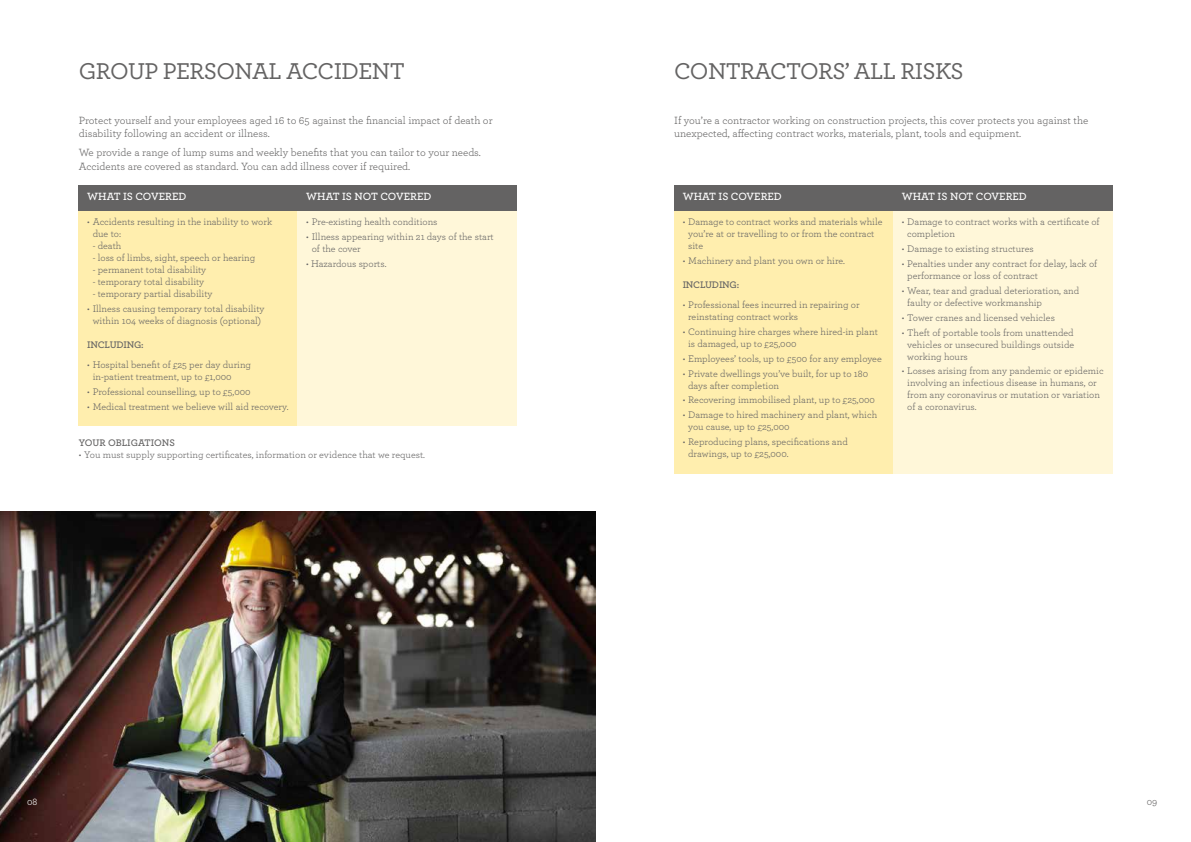
<style>
.page{position:relative;width:1191px;height:842px;background:#fff}
.page>*{position:absolute;margin:0;border:0;box-sizing:border-box;transform-origin:0 0}
.t1{font:500 24px "Archer";letter-spacing:-.025em;color:#646363}
.t2{font:11px/13.2px "Archer";color:#646363}
.t3{font:600 11px "Archer";color:#fff}
.t4{font:10px/12px "Archer";color:#646363}
.t5{font:600 10px "Archer";letter-spacing:-.02em;color:#646363}
.t6{font:600 10px "Archer";color:#646363}
.t7{font:10px "Archer";color:#fff}
</style>
<div class="page">
<img style="left:0;top:511px;width:595px;height:331px">
<div style="left:79px;top:210px;width:219px;height:216px;background:#ffeeae"></div>
<div style="left:674px;top:210px;width:219px;height:264px;background:#ffeeae"></div>
<div style="left:298px;top:210px;width:219px;height:216px;background:#fff7d9"></div>
<div style="left:893px;top:210px;width:219px;height:264px;background:#fff7d9"></div>
<div style="left:79px;top:185px;width:219px;height:25px;background:#646363"></div>
<div style="left:674px;top:185px;width:219px;height:25px;background:#646363"></div>
<div style="left:298px;top:185px;width:219px;height:25px;background:#646363"></div>
<div style="left:893px;top:185px;width:219px;height:25px;background:#646363"></div>
<h1 class="t1" style="left:79px;top:54px;width:328px">GROUP PERSONAL ACCIDENT</h1>
<h1 class="t1" style="left:674px;top:54px;width:291px">CONTRACTORS’ ALL RISKS</h1>
<p class="t2" style="left:79px;top:114px;width:415px">Protect yourself and your employees aged 16 to 65 against the financial impact of death or disability following an accident or illness.</p>
<p class="t2" style="left:79px;top:146px;width:404px">We provide a range of lump sums and weekly benefits that you can tailor to your needs.<br>Accidents are covered as standard. You can add illness cover if required.</p>
<p class="t2" style="left:674px;top:114px;width:415px">If you’re a contractor working on construction projects, this cover protects you against the unexpected, affecting contract works, materials, plant, tools and equipment.</p>
<p class="t3" style="left:87px;top:189px;width:101px">WHAT IS COVERED</p>
<p class="t3" style="left:306px;top:189px;width:127px">WHAT IS NOT COVERED</p>
<p class="t3" style="left:682px;top:189px;width:101px">WHAT IS COVERED</p>
<p class="t3" style="left:901px;top:189px;width:127px">WHAT IS NOT COVERED</p>
<p class="t4" style="left:93px;top:216px;width:181px;text-indent:-6px">• Accidents resulting in the inability to work due to:</p>
<p class="t4" style="left:93px;top:240px;width:30px">- death</p>
<p class="t4" style="left:93px;top:252px;width:164px">- loss of limbs, sight, speech or hearing</p>
<p class="t4" style="left:93px;top:264px;width:115px">- permanent total disability</p>
<p class="t4" style="left:93px;top:276px;width:113px">- temporary total disability</p>
<p class="t4" style="left:93px;top:288px;width:121px">- temporary partial disability</p>
<p class="t4" style="left:87px;top:302px;width:179px;text-align:center">• Illness causing temporary total disability within 104 weeks of diagnosis (optional)</p>
<p class="t5" style="left:87px;top:337px;width:58px">INCLUDING:</p>
<p class="t4" style="left:93px;top:358px;width:160px;text-indent:-6px">• Hospital benefit of £25 per day during in-patient treatment, up to £1,000</p>
<p class="t4" style="left:87px;top:385px;width:165px">• Professional counselling, up to £5,000</p>
<p class="t4" style="left:87px;top:400px;width:203px">• Medical treatment we believe will aid recovery.</p>
<p class="t4" style="left:306px;top:216px;width:133px">• Pre-existing health conditions</p>
<p class="t4" style="left:312px;top:230px;width:183px;text-indent:-6px">• Illness appearing within 21 days of the start of the cover</p>
<p class="t4" style="left:306px;top:257px;width:82px">• Hazardous sports.</p>
<p class="t6" style="left:79px;top:436px;width:98px">YOUR OBLIGATIONS</p>
<p class="t4" style="left:79px;top:449px;width:348px">• You must supply supporting certificates, information or evidence that we request.</p>
<p class="t4" style="left:688px;top:216px;width:196px;text-indent:-6px">• Damage to contract works and materials while you’re at or travelling to or from the contract site</p>
<p class="t4" style="left:682px;top:254px;width:164px">• Machinery and plant you own or hire.</p>
<p class="t5" style="left:682px;top:277px;width:58px">INCLUDING:</p>
<p class="t4" style="left:688px;top:298px;width:173px;text-indent:-6px">• Professional fees incurred in repairing or reinstating contract works</p>
<p class="t4" style="left:688px;top:325px;width:191px;text-indent:-6px">• Continuing hire charges where hired-in plant is damaged, up to £25,000</p>
<p class="t4" style="left:682px;top:352px;width:201px">• Employees’ tools, up to £500 for any employee</p>
<p class="t4" style="left:688px;top:367px;width:181px;text-indent:-6px">• Private dwellings you’ve built, for up to 180 days after completion</p>
<p class="t4" style="left:682px;top:394px;width:194px">• Recovering immobilised plant, up to £25,000</p>
<p class="t4" style="left:688px;top:408px;width:190px;text-indent:-6px">• Damage to hired machinery and plant, which you cause, up to £25,000</p>
<p class="t4" style="left:688px;top:435px;width:161px;text-indent:-6px">• Reproducing plans, specifications and drawings, up to £25,000.</p>
<p class="t4" style="left:907px;top:216px;width:194px;text-indent:-6px">• Damage to contract works with a certificate of completion</p>
<p class="t4" style="left:901px;top:242px;width:134px">• Damage to existing structures</p>
<p class="t4" style="left:907px;top:257px;width:192px;text-indent:-6px">• Penalties under any contract for delay, lack of performance or loss of contract</p>
<p class="t4" style="left:907px;top:284px;width:173px;text-indent:-6px">• Wear, tear and gradual deterioration, and faulty or defective workmanship</p>
<p class="t4" style="left:901px;top:311px;width:155px">• Tower cranes and licensed vehicles</p>
<p class="t4" style="left:907px;top:326px;width:168px;text-align:justify;text-indent:-6px">• Theft of portable tools from unattended vehicles or unsecured buildings outside working hours</p>
<p class="t4" style="left:907px;top:364px;width:198px;text-indent:-6px">• Losses arising from any pandemic or epidemic involving an infectious disease in humans, or from any coronavirus or mutation or variation of a coronavirus.</p>
<p class="t7" style="left:27px;top:795px;width:12px">08</p>
<p class="t4" style="left:1146px;top:795px;width:12px">09</p>
</div>
